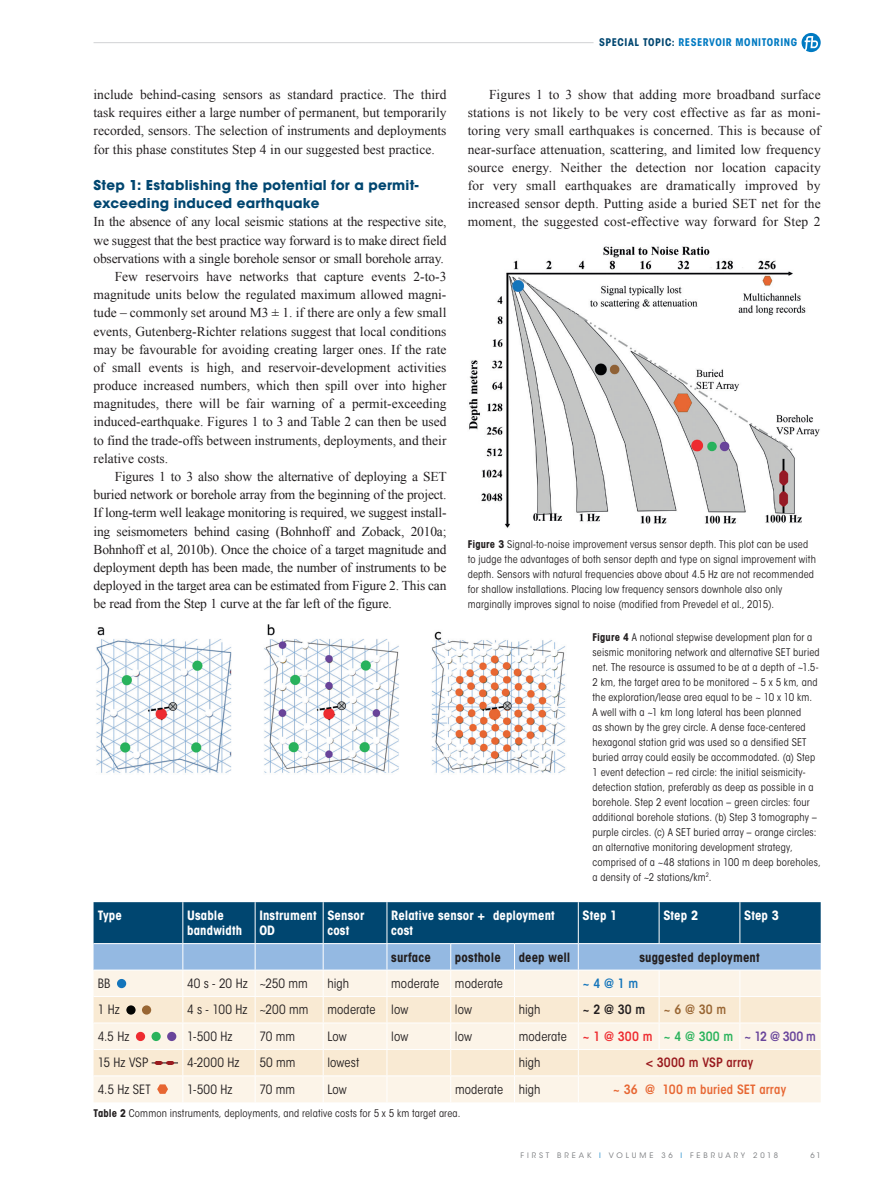
<style>
.page{position:relative;width:893px;height:1191px;background:#fff}
.page>*{position:absolute;margin:0;border:0;box-sizing:border-box;transform-origin:0 0}
.t1{font:13.5px/18.1px "Times New Roman";color:#231f20;text-align:justify}
.t2{font:700 13.5px/18.1px "ITC Avant Garde Std";letter-spacing:.015em;color:#004670}
.t3{font:condensed 12.75px "ITC Avant Garde Std";letter-spacing:.01em;color:#231f20}
.t4{font:700 condensed 12.75px/15px "ITC Avant Garde Std";letter-spacing:.01em;color:#fff}
.t5{font:700 condensed 12.75px "ITC Avant Garde Std";letter-spacing:.01em;color:#231f20}
.t6{font:600 condensed 12.75px "ITC Avant Garde Std";letter-spacing:.01em;color:#e76632}
.t7{font:600 condensed 12.75px "ITC Avant Garde Std";letter-spacing:.01em;color:#991a1e}
.t8{font:600 condensed 12.75px "ITC Avant Garde Std";color:#231f20}
.t9{font:600 condensed 12.75px "ITC Avant Garde Std";color:#963}
.t10{font:600 condensed 12.75px "ITC Avant Garde Std";color:#1475bb}
.t11{font:condensed 10.5px/15px "ITC Avant Garde Std";letter-spacing:.015em;color:#231f20}
.t12{font:700 condensed 10.5px "ITC Avant Garde Std";letter-spacing:.055em;color:#007ac2}
.t13{font:7.5px "ITC Avant Garde Std";letter-spacing:.385em;color:#787a7d}
.s1{color:#004670}
.s2{font-weight:700}
.s3{font-weight:600;color:#ee2b30}
.s4{font-weight:600;color:#2ab35c}
.s5{font-weight:600;color:#69459b}
.s6{color:#1c8acb}
</style>
<div class="page">
<hr style="left:94px;top:42px;width:499px;height:1px;background:#d1d2d4">
<svg style="left:801px;top:33px;width:20px;height:19px"></svg>
<img style="left:469px;top:246px;width:351px;height:282px">
<img style="left:96px;top:624px;width:470px;height:149px">
<svg style="left:94px;top:902px;width:727px;height:200px;background:#bac6c9"></svg>
<p class="t1" style="left:94px;top:85px;width:354px">include behind-casing sensors as standard practice. The third task requires either a large number of permanent, but temporarily recorded, sensors. The selection of instruments and deployments for this phase constitutes Step 4 in our suggested best practice.</p>
<p class="t2" style="left:94px;top:176px;width:327px">Step 1: Establishing the potential for a permit&shy;exceeding induced earthquake</p>
<p class="t1" style="left:94px;top:212px;width:354px">In the absence of any local seismic stations at the respective site,</p>
<p class="t1" style="left:94px;top:231px;width:354px">we suggest that the best practice way forward is to make direct field</p>
<p class="t1" style="left:94px;top:249px;width:352px">observations with a single borehole sensor or small borehole array.</p>
<p class="t1" style="left:115px;top:267px;width:333px">Few reservoirs have networks that capture events 2-to-3</p>
<p class="t1" style="left:94px;top:285px;width:354px">magnitude units below the regulated maximum allowed magni-</p>
<p class="t1" style="left:94px;top:303px;width:354px">tude – commonly set around M3 ± 1. if there are only a few small</p>
<p class="t1" style="left:94px;top:322px;width:354px">events, Gutenberg-Richter relations suggest that local conditions</p>
<p class="t1" style="left:94px;top:340px;width:354px">may be favourable for avoiding creating larger ones. If the rate</p>
<p class="t1" style="left:94px;top:358px;width:354px">of small events is high, and reservoir-development activities</p>
<p class="t1" style="left:94px;top:376px;width:354px">produce increased numbers, which then spill over into higher</p>
<p class="t1" style="left:94px;top:394px;width:354px">magnitudes, there will be fair warning of a permit-exceeding</p>
<p class="t1" style="left:94px;top:413px;width:354px">induced-earthquake. Figures 1 to 3 and Table 2 can then be used</p>
<p class="t1" style="left:94px;top:431px;width:354px">to find the trade-offs between instruments, deployments, and their</p>
<p class="t1" style="left:94px;top:449px;width:76px">relative costs.</p>
<p class="t1" style="left:115px;top:467px;width:333px">Figures 1 to 3 also show the alternative of deploying a SET</p>
<p class="t1" style="left:94px;top:485px;width:354px">buried network or borehole array from the beginning of the project.</p>
<p class="t1" style="left:94px;top:503px;width:354px">If long-term well leakage monitoring is required, we suggest install-</p>
<p class="t1" style="left:94px;top:522px;width:354px">ing seismometers behind casing (Bohnhoff and Zoback, 2010a;</p>
<p class="t1" style="left:94px;top:540px;width:354px">Bohnhoff et al, 2010b). Once the choice of a target magnitude and</p>
<p class="t1" style="left:94px;top:558px;width:354px">deployment depth has been made, the number of instruments to be</p>
<p class="t1" style="left:94px;top:576px;width:354px">deployed in the target area can be estimated from Figure 2. This can</p>
<p class="t1" style="left:94px;top:594px;width:300px">be read from the Step 1 curve at the far left of the figure.</p>
<p class="t12" style="left:599px;top:36px;width:200px"><span class="s1">SPECIAL TOPIC:</span> RESERVOIR MONITORING</p>
<p class="t1" style="left:468px;top:85px;width:354px;text-indent:21px">Figures 1 to 3 show that adding more broadband surface stations is not likely to be very cost effective as far as moni&shy;toring very small earthquakes is concerned. This is because of near-surface attenuation, scattering, and limited low frequency source energy. Neither the detection nor location capacity for very small earthquakes are dramatically improved by increased sensor depth. Putting aside a buried SET net for the moment, the suggested cost-effective way forward for Step 2</p>
<p class="t11" style="left:468px;top:536px;width:350px"><span class="s2">Figure 3</span> Signal-to-noise improvement versus sensor depth. This plot can be used to judge the advantages of both sensor depth and type on signal improvement with depth. Sensors with natural frequencies above about 4.5 Hz are not recommended for shallow installations. Placing low frequency sensors downhole also only marginally improves signal to noise (modified from Prevedel et al., 2015).</p>
<p class="t11" style="left:592px;top:629px;width:230px"><span class="s2">Figure 4</span> A notional stepwise development plan for a seismic monitoring network and alternative SET buried net. The resource is assumed to be at a depth of ~1.5- 2 km, the target area to be monitored ~ 5 x 5 km, and the exploration/lease area equal to be ~ 10 x 10 km.<br>A well with a ~1 km long lateral has been planned<br>as shown by the grey circle. A dense face-centered hexagonal station grid was used so a densified SET buried array could easily be accommodated. (a) Step 1 event detection – red circle: the initial seismicity&shy;detection station, preferably as deep as possible in a borehole. Step 2 event location – green circles: four additional borehole stations. (b) Step 3 tomography – purple circles. (c) A SET buried array – orange circles: an alternative monitoring development strategy, comprised of a ~48 stations in 100 m deep boreholes, a density of ~2 stations/km<sup>2</sup>.</p>
<p class="t4" style="left:98px;top:907px;width:26px">Type</p>
<p class="t4" style="left:187px;top:907px;width:57px">Usable bandwidth</p>
<p class="t4" style="left:259px;top:907px;width:59px">Instrument<br>OD</p>
<p class="t4" style="left:327px;top:907px;width:38px">Sensor cost</p>
<p class="t4" style="left:391px;top:907px;width:165px">Relative sensor + deployment cost</p>
<p class="t4" style="left:583px;top:907px;width:36px">Step 1</p>
<p class="t4" style="left:663px;top:907px;width:36px">Step 2</p>
<p class="t4" style="left:744px;top:907px;width:36px">Step 3</p>
<p class="t5" style="left:391px;top:948px;width:41px">surface</p>
<p class="t5" style="left:455px;top:948px;width:47px">posthole</p>
<p class="t5" style="left:519px;top:948px;width:53px">deep well</p>
<p class="t5" style="left:639px;top:948px;width:122px">suggested deployment</p>
<p class="t3" style="left:98px;top:975px;width:14px">BB</p>
<p class="t3" style="left:187px;top:975px;width:122px">40 s - 20 Hz ~250 mm</p>
<p class="t3" style="left:327px;top:975px;width:23px">high</p>
<p class="t3" style="left:391px;top:975px;width:113px">moderate moderate</p>
<p class="t10" style="left:583px;top:975px;width:57px">~ 4 @ 1 m</p>
<p class="t3" style="left:98px;top:1002px;width:24px">1 Hz</p>
<p class="t3" style="left:187px;top:1002px;width:123px">4 s - 100 Hz ~200 mm</p>
<p class="t3" style="left:327px;top:1002px;width:82px">moderate low</p>
<p class="t3" style="left:455px;top:1002px;width:19px">low</p>
<p class="t3" style="left:519px;top:1002px;width:23px">high</p>
<p class="t8" style="left:583px;top:1002px;width:64px">~ 2 @ 30 m</p>
<p class="t9" style="left:663px;top:1002px;width:64px">~ 6 @ 30 m</p>
<p class="t3" style="left:98px;top:1028px;width:33px">4.5 Hz</p>
<p class="t3" style="left:187px;top:1028px;width:47px">1-500 Hz</p>
<p class="t3" style="left:259px;top:1028px;width:37px">70 mm</p>
<p class="t3" style="left:327px;top:1028px;width:21px">Low</p>
<p class="t3" style="left:391px;top:1028px;width:19px">low</p>
<p class="t3" style="left:455px;top:1028px;width:19px">low</p>
<p class="t3" style="left:519px;top:1028px;width:299px">moderate <span class="s3">~ 1 @ 300 m</span> <span class="s4">~ 4 @ 300 m</span> <span class="s5">~ 12 @ 300 m</span></p>
<p class="t3" style="left:98px;top:1055px;width:52px">15 Hz VSP</p>
<p class="t3" style="left:187px;top:1055px;width:54px">4-2000 Hz</p>
<p class="t3" style="left:259px;top:1055px;width:38px">50 mm</p>
<p class="t3" style="left:327px;top:1055px;width:33px">lowest</p>
<p class="t3" style="left:519px;top:1055px;width:23px">high</p>
<p class="t7" style="left:646px;top:1054px;width:109px">&lt; 3000 m VSP array</p>
<p class="t3" style="left:98px;top:1081px;width:54px">4.5 Hz SET</p>
<p class="t3" style="left:187px;top:1081px;width:47px">1-500 Hz</p>
<p class="t3" style="left:259px;top:1081px;width:37px">70 mm</p>
<p class="t3" style="left:327px;top:1081px;width:21px">Low</p>
<p class="t3" style="left:455px;top:1081px;width:87px">moderate high</p>
<p class="t6" style="left:613px;top:1081px;width:175px">~ 36 @ 100 m buried SET array</p>
<p class="t11" style="left:94px;top:1106px;width:368px"><span class="s2">Table 2</span> Common instruments, deployments, and relative costs for 5 x 5 km target area.</p>
<p class="t13" style="left:521px;top:1151px;width:259px">FIRST BREAK <span class="s6">I</span> VOLUME 36 <span class="s6">I</span> FEBRUARY 2018</p>
<p class="t13" style="left:810px;top:1151px;width:12px">61</p>
</div>
